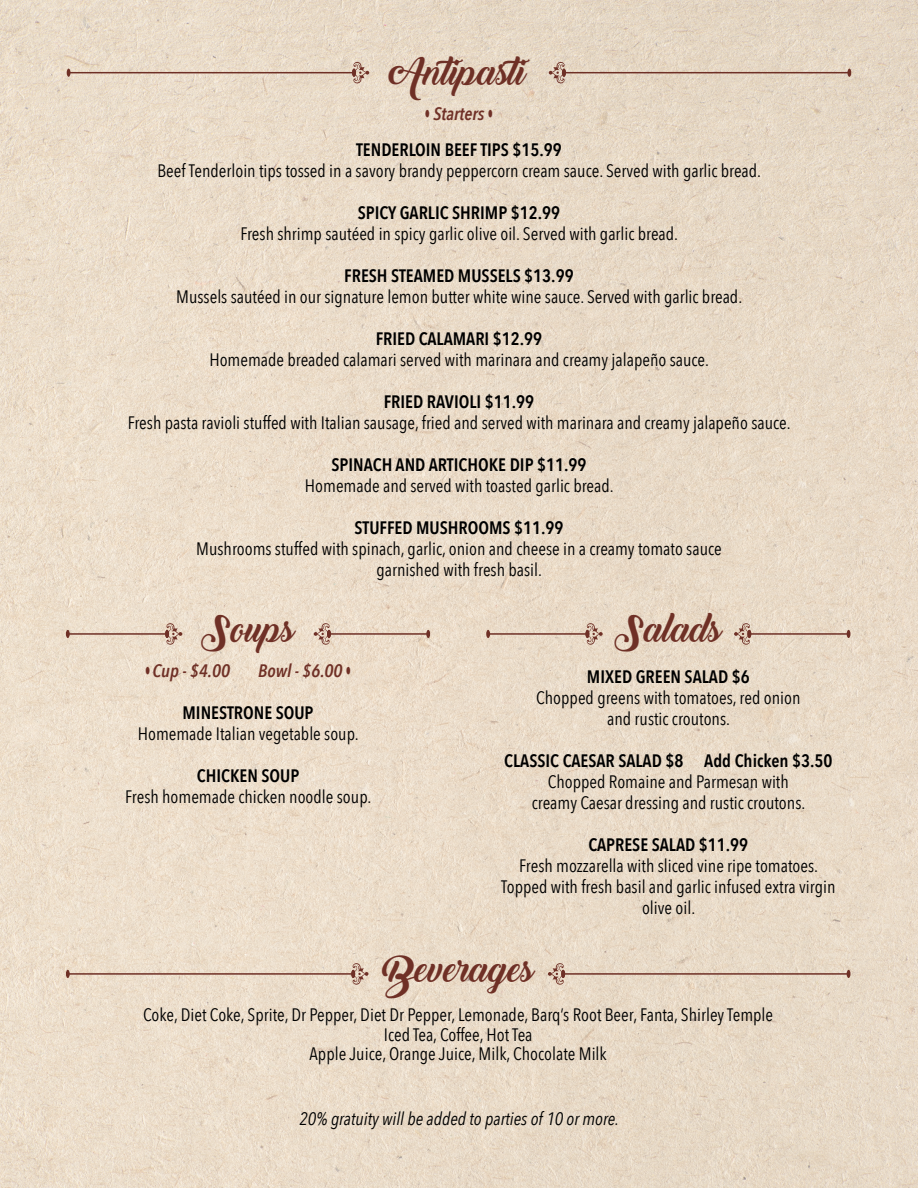
<style>
.page{position:relative;width:918px;height:1188px;background:#fff}
.page>*{position:absolute;margin:0;border:0;box-sizing:border-box;transform-origin:0 0}
.t1{font:36px "Backto Black Demo";color:#6f3026}
.t2{font:18px/21px "Avenir Next Condensed";color:#000;text-align:center}
.t3{font:600 18px/36px "Avenir Next Condensed";color:#000;text-align:center}
.t4{font:italic 18px "Avenir Next Condensed";color:#000}
.t5{font:italic 600 18px "Avenir Next Condensed";color:#6f3026}
.s1{font-style:italic;font-size:21px;color:#6f3026}
.s2{font-style:italic;color:#6f3026}
.s3{font-size:21px}
</style>
<div class="page">
<img style="left:0;top:0;width:918px;height:1188px">
<svg style="left:67px;top:69px;width:4px;height:8px"></svg>
<hr style="left:68px;top:72px;width:286px;height:1px;background:#6f3026">
<svg style="left:352px;top:61px;width:17px;height:23px"></svg>
<svg style="left:847px;top:69px;width:4px;height:8px"></svg>
<hr style="left:564px;top:72px;width:286px;height:1px;background:#6f3026">
<svg style="left:549px;top:61px;width:17px;height:23px"></svg>
<svg style="left:66px;top:630px;width:4px;height:8px"></svg>
<hr style="left:67px;top:633px;width:99px;height:2px;background:#6f3026">
<svg style="left:165px;top:622px;width:17px;height:23px"></svg>
<svg style="left:426px;top:630px;width:4px;height:8px"></svg>
<hr style="left:330px;top:633px;width:99px;height:2px;background:#6f3026">
<svg style="left:314px;top:622px;width:17px;height:23px"></svg>
<svg style="left:66px;top:970px;width:4px;height:8px"></svg>
<hr style="left:67px;top:973px;width:287px;height:2px;background:#6f3026">
<svg style="left:351px;top:962px;width:17px;height:23px"></svg>
<svg style="left:847px;top:970px;width:4px;height:8px"></svg>
<hr style="left:563px;top:973px;width:286px;height:2px;background:#6f3026">
<svg style="left:548px;top:962px;width:17px;height:23px"></svg>
<svg style="left:486px;top:630px;width:4px;height:8px"></svg>
<hr style="left:488px;top:633px;width:98px;height:2px;background:#6f3026">
<svg style="left:585px;top:622px;width:18px;height:23px"></svg>
<svg style="left:847px;top:630px;width:4px;height:8px"></svg>
<hr style="left:750px;top:633px;width:99px;height:2px;background:#6f3026">
<svg style="left:734px;top:622px;width:17px;height:23px"></svg>
<h1 class="t1" style="left:392px;top:52px;width:146px">Antipasti</h1>
<p class="t3" style="left:356px;top:95px;width:207px"><span class="s1">•</span> <span class="s2">Starters</span> <span class="s1">•<br></span>TENDERLOIN BEEF TIPS $15.99</p>
<p class="t2" style="left:157px;top:159px;width:605px">Beef Tenderloin tips tossed in a savory brandy peppercorn cream sauce. Served with garlic bread.</p>
<p class="t3" style="left:358px;top:194px;width:204px">SPICY GARLIC SHRIMP $12.99</p>
<p class="t2" style="left:240px;top:222px;width:439px">Fresh shrimp sautéed in spicy garlic olive oil. Served with garlic bread.</p>
<p class="t3" style="left:344px;top:257px;width:231px">FRESH STEAMED MUSSELS $13.99</p>
<p class="t2" style="left:176px;top:285px;width:567px">Mussels sautéed in our signature lemon butter white wine sauce. Served with garlic bread.</p>
<p class="t3" style="left:376px;top:320px;width:168px">FRIED CALAMARI $12.99</p>
<p class="t2" style="left:209px;top:348px;width:501px">Homemade breaded calamari served with marinara and creamy jalapeño sauce.</p>
<p class="t3" style="left:384px;top:383px;width:152px">FRIED RAVIOLI $11.99</p>
<p class="t2" style="left:128px;top:411px;width:665px">Fresh pasta ravioli stuffed with Italian sausage, fried and served with marinara and creamy jalapeño sauce.</p>
<p class="t3" style="left:332px;top:446px;width:256px">SPINACH AND ARTICHOKE DIP $11.99</p>
<p class="t2" style="left:305px;top:474px;width:310px">Homemade and served with toasted garlic bread.</p>
<p class="t3" style="left:355px;top:509px;width:210px">STUFFED MUSHROOMS $11.99</p>
<p class="t2" style="left:196px;top:537px;width:527px">Mushrooms stuffed with spinach, garlic, onion and cheese in a creamy tomato sauce garnished with fresh basil.</p>
<h1 class="t1" style="left:201px;top:609px;width:95px">Soups</h1>
<p class="t5" style="left:145px;top:660px;width:86px"><span class="s3">•</span> Cup - $4.00</p>
<p class="t5" style="left:258px;top:660px;width:94px">Bowl - $6.00 <span class="s3">•</span></p>
<p class="t3" style="left:183px;top:694px;width:133px">MINESTRONE SOUP</p>
<p class="t2" style="left:138px;top:722px;width:223px">Homemade Italian vegetable soup.</p>
<p class="t3" style="left:197px;top:757px;width:104px">CHICKEN SOUP</p>
<p class="t2" style="left:125px;top:785px;width:248px">Fresh homemade chicken noodle soup.</p>
<h1 class="t1" style="left:615px;top:609px;width:109px">Salads</h1>
<p class="t3" style="left:587px;top:658px;width:164px">MIXED GREEN SALAD $6</p>
<p class="t2" style="left:536px;top:686px;width:266px">Chopped greens with tomatoes, red onion and rustic croutons.</p>
<p class="t3" style="left:504px;top:742px;width:330px">CLASSIC CAESAR SALAD $8 Add Chicken $3.50</p>
<p class="t2" style="left:532px;top:770px;width:275px">Chopped Romaine and Parmesan with creamy Caesar dressing and rustic croutons.</p>
<p class="t3" style="left:588px;top:826px;width:161px">CAPRESE SALAD $11.99</p>
<p class="t2" style="left:501px;top:854px;width:336px">Fresh mozzarella with sliced vine ripe tomatoes.<br>Topped with fresh basil and garlic infused extra virgin olive oil.</p>
<h1 class="t1" style="left:382px;top:949px;width:153px">Beverages</h1>
<p class="t2" style="left:143px;top:1004px;width:631px;line-height:19.5px">Coke, Diet Coke, Sprite, Dr Pepper, Diet Dr Pepper, Lemonade, Barq’s Root Beer, Fanta, Shirley Temple<br>Iced Tea, Coffee, Hot Tea<br>Apple Juice, Orange Juice, Milk, Chocolate Milk</p>
<p class="t4" style="left:299px;top:1108px;width:321px">20% gratuity will be added to parties of 10 or more.</p>
</div>
